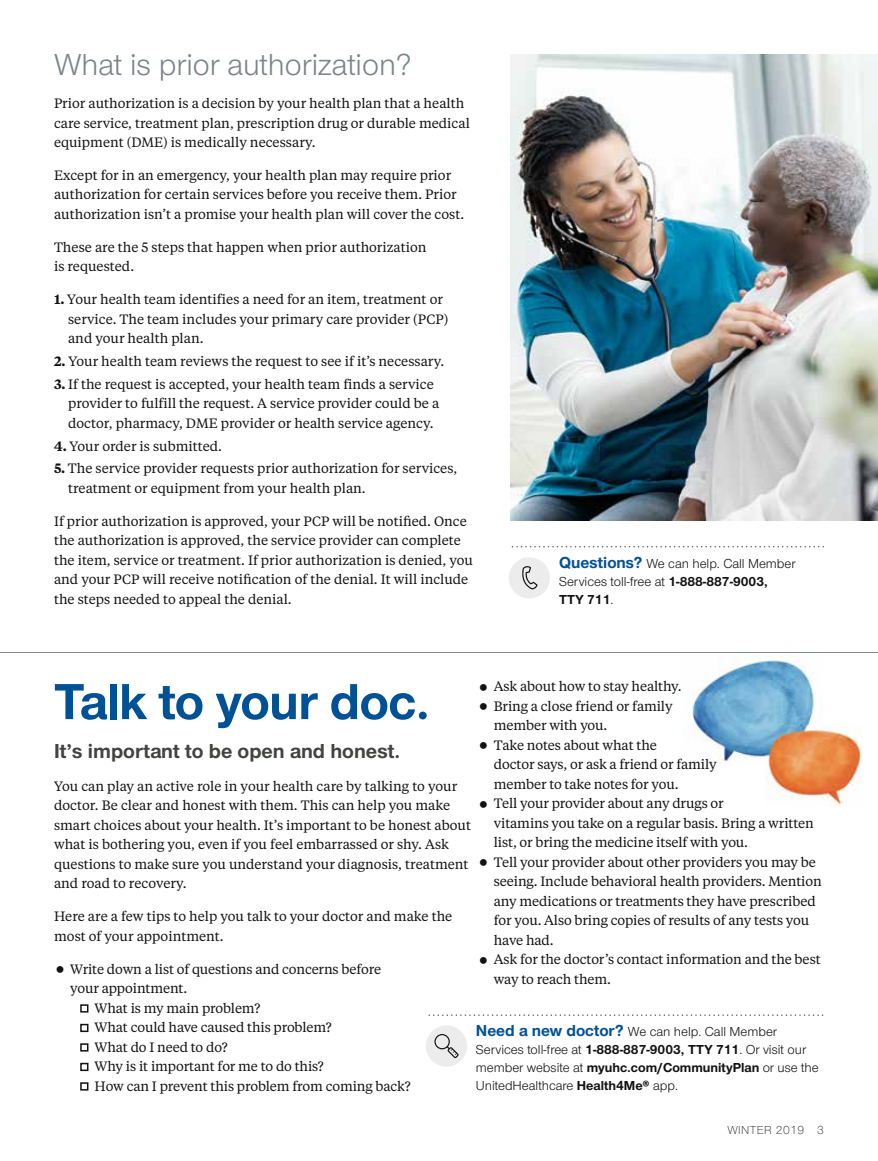
<style>
.page{position:relative;width:878px;height:1161px;background:#fff}
.page>*{position:absolute;margin:0;border:0;box-sizing:border-box;transform-origin:0 0}
.t1{font:700 52.5px "UHC Sans";letter-spacing:-.01em;color:#005195}
.t2{font:31.5px "UHC Sans";color:#7c858a}
.t3{font:700 21px "UHC Sans";color:#424441}
.t4{font:13.5px/19.5px "UHC Serif Text";color:#121212}
.t5{font:13.5px/18px "UHC Sans";color:#121212}
.t6{font:300 12px "UHC Sans";letter-spacing:.04em;color:#121212}
.s1{font-weight:600}
.s2{font-weight:700;font-size:16.5px;color:#005195}
.s3{font-weight:700}
</style>
<div class="page">
<img style="left:688px;top:655px;width:127px;height:109px">
<hr style="left:0;top:652px;width:878px;height:1px;background:#888a8a">
<svg style="left:511px;top:546px;width:313px;height:1px"></svg>
<div style="left:508px;top:557px;width:42px;height:41px;background:#ebeceb;border-radius:50%"></div>
<svg style="left:522px;top:566px;width:15px;height:23px"></svg>
<img style="left:510px;top:54px;width:368px;height:466px">
<div style="left:80px;top:1004px;width:8px;height:9px;border:2px solid #121212"></div>
<div style="left:80px;top:1024px;width:8px;height:8px;border:2px solid #121212"></div>
<div style="left:80px;top:1043px;width:8px;height:9px;border:2px solid #121212"></div>
<div style="left:80px;top:1063px;width:8px;height:8px;border:2px solid #121212"></div>
<div style="left:80px;top:1082px;width:8px;height:9px;border:2px solid #121212"></div>
<svg style="left:428px;top:1014px;width:395px;height:2px"></svg>
<div style="left:426px;top:1025px;width:41px;height:42px;background:#ebeceb;border-radius:50%"></div>
<svg style="left:434px;top:1034px;width:24px;height:24px"></svg>
<img style="left:765px;top:765px;width:48px;height:35px">
<img style="left:813px;top:725px;width:49px;height:81px">
<img style="left:765px;top:725px;width:57px;height:40px">
<h2 class="t2" style="left:54px;top:44px;width:359px">What is prior authorization?</h2>
<p class="t4" style="left:54px;top:93px;width:417px">Prior authorization is a decision by your health plan that a health care service, treatment plan, prescription drug or durable medical equipment (DME) is medically necessary.</p>
<p class="t4" style="left:54px;top:165px;width:411px">Except for in an emergency, your health plan may require prior authorization for certain services before you receive them. Prior authorization isn’t a promise your health plan will cover the cost.</p>
<p class="t4" style="left:54px;top:237px;width:374px">These are the 5 steps that happen when prior authorization is requested.</p>
<p class="t4" style="left:68px;top:289px;width:382px;text-indent:-14px"><span class="s1">1.</span> Your health team identifies a need for an item, treatment or service. The team includes your primary care provider (PCP) and your health plan.</p>
<p class="t4" style="left:54px;top:351px;width:391px"><span class="s1">2.</span> Your health team reviews the request to see if it’s necessary.</p>
<p class="t4" style="left:68px;top:374px;width:373px;text-indent:-14px"><span class="s1">3.</span> If the request is accepted, your health team finds a service provider to fulfill the request. A service provider could be a doctor, pharmacy, DME provider or health service agency.</p>
<p class="t4" style="left:54px;top:436px;width:169px"><span class="s1">4.</span> Your order is submitted.</p>
<p class="t4" style="left:68px;top:458px;width:391px;text-indent:-14px"><span class="s1">5.</span> The service provider requests prior authorization for services, treatment or equipment from your health plan.</p>
<p class="t4" style="left:54px;top:511px;width:420px">If prior authorization is approved, your PCP will be notified. Once the authorization is approved, the service provider can complete the item, service or treatment. If prior authorization is denied, you and your PCP will receive notification of the denial. It will include the steps needed to appeal the denial.</p>
<p class="t5" style="left:559px;top:554px;width:238px"><span class="s2">Questions?</span> We can help. Call Member<br>Services toll-free at <span class="s3">1-888-887-9003,<br>TTY 711</span>.</p>
<p class="t4" style="left:494px;top:676px;width:329px">Ask about how to stay healthy.<br>Bring a close friend or family<br>member with you.<br>Take notes about what the<br>doctor says, or ask a friend or family<br>member to take notes for you.<br>Tell your provider about any drugs or<br>vitamins you take on a regular basis. Bring a written list, or bring the medicine itself with you.<br>Tell your provider about other providers you may be seeing. Include behavioral health providers. Mention any medications or treatments they have prescribed for you. Also bring copies of results of any tests you have had.<br>Ask for the doctor’s contact information and the best way to reach them.</p>
<h1 class="t1" style="left:54px;top:666px;width:377px">Talk to your doc.</h1>
<h3 class="t3" style="left:54px;top:737px;width:348px">It’s important to be open and honest.</h3>
<p class="t4" style="left:54px;top:776px;width:418px">You can play an active role in your health care by talking to your doctor. Be clear and honest with them. This can help you make smart choices about your health. It’s important to be honest about what is bothering you, even if you feel embarrassed or shy. Ask questions to make sure you understand your diagnosis, treatment and road to recovery.</p>
<p class="t4" style="left:54px;top:906px;width:400px">Here are a few tips to help you talk to your doctor and make the most of your appointment.</p>
<p class="t4" style="left:70px;top:959px;width:312px">Write down a list of questions and concerns before</p>
<p class="t4" style="left:70px;top:978px;width:119px">your appointment.</p>
<p class="t4" style="left:94px;top:998px;width:167px">What is my main problem?</p>
<p class="t4" style="left:94px;top:1017px;width:239px">What could have caused this problem?</p>
<p class="t4" style="left:94px;top:1037px;width:135px">What do I need to do?</p>
<p class="t4" style="left:94px;top:1056px;width:231px">Why is it important for me to do this?</p>
<p class="t4" style="left:94px;top:1076px;width:317px">How can I prevent this problem from coming back?</p>
<p class="t5" style="left:476px;top:1022px;width:344px"><span class="s2">Need a new doctor?</span> We can help. Call Member Services toll-free at <span class="s3">1-888-887-9003, TTY 711</span>. Or visit our member website at <span class="s3">myuhc.com/CommunityPlan</span> or use the UnitedHealthcare <span class="s3">Health4Me®</span> app.</p>
<p class="t6" style="left:727px;top:1122px;width:98px">WINTER 2019 3</p>
</div>
